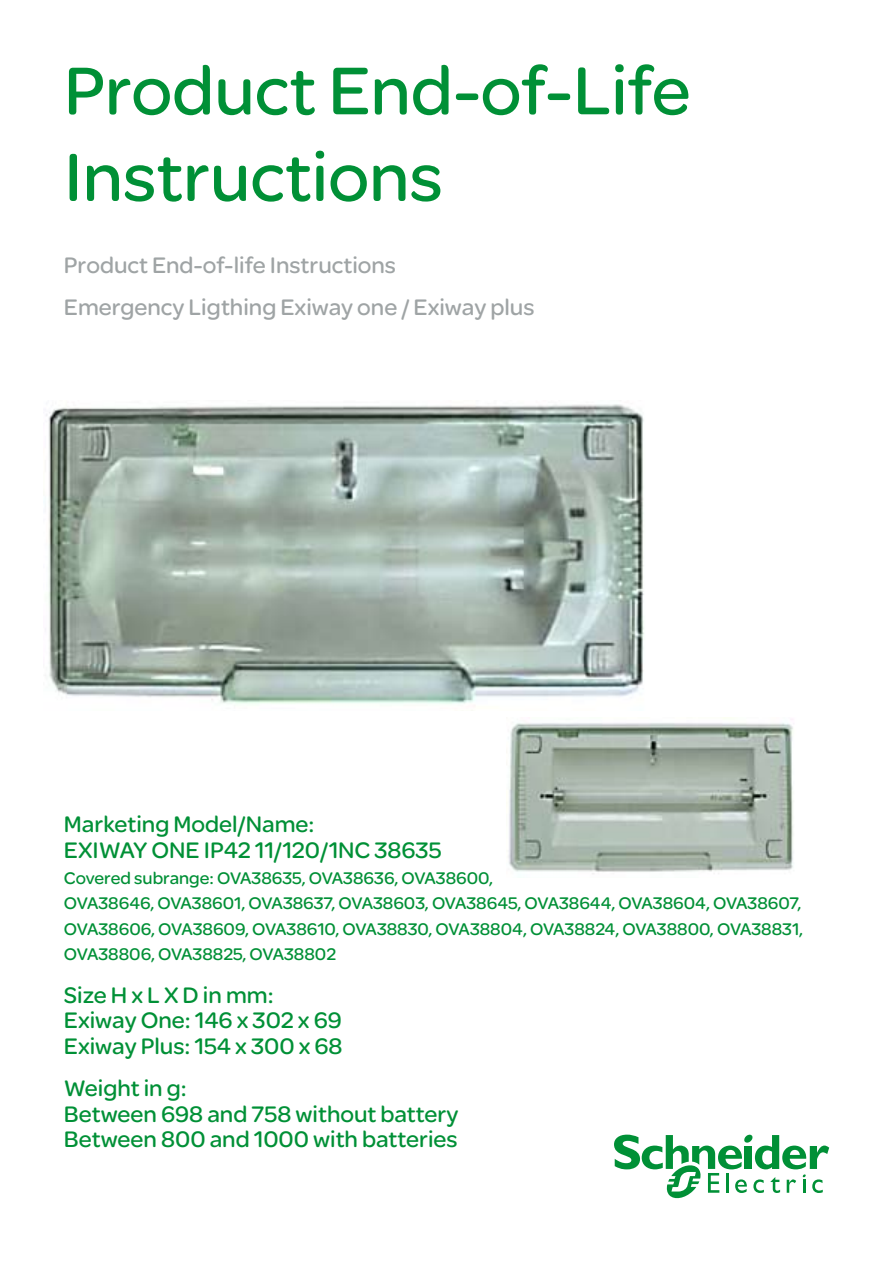
<style>
.page{position:relative;width:893px;height:1263px;background:#fff}
.page>*{position:absolute;margin:0;border:0;box-sizing:border-box;transform-origin:0 0}
.t1{font:72px/86.4px "SE Optimist";color:#009036}
.t2{font:24px/25.5px "SE Optimist";color:#009036}
.t3{font:24px/42.5px "SE Optimist";color:#9fa4a5}
.t4{font:18px/25.5px "SE Optimist";color:#009036}
</style>
<div class="page">
<svg style="left:614px;top:1134px;width:215px;height:64px"></svg>
<img style="left:45px;top:404px;width:599px;height:300px">
<img style="left:508px;top:718px;width:286px;height:156px">
<h1 class="t1" style="left:64px;top:45px;width:628px">Product End-of-Life<br>Instructions</h1>
<h2 class="t3" style="left:64px;top:243px;width:472px">Product End-of-life Instructions<br>Emergency Ligthing Exiway one / Exiway plus</h2>
<h2 class="t2" style="left:64px;top:811px;width:379px">Marketing Model/Name:<br>EXIWAY ONE IP42 11/120/1NC 38635</h2>
<p class="t4" style="left:64px;top:864px;width:741px">Covered subrange: OVA38635, OVA38636, OVA38600,<br>OVA38646, OVA38601, OVA38637, OVA38603, OVA38645, OVA38644, OVA38604, OVA38607, OVA38606, OVA38609, OVA38610, OVA38830, OVA38804, OVA38824, OVA38800, OVA38831, OVA38806, OVA38825, OVA38802</p>
<h2 class="t2" style="left:64px;top:981px;width:280px">Size H x L X D in mm:<br>Exiway One: 146 x 302 x 69<br>Exiway Plus: 154 x 300 x 68</h2>
<h2 class="t2" style="left:64px;top:1075px;width:396px">Weight in g:<br>Between 698 and 758 without battery<br>Between 800 and 1000 with batteries</h2>
</div>
